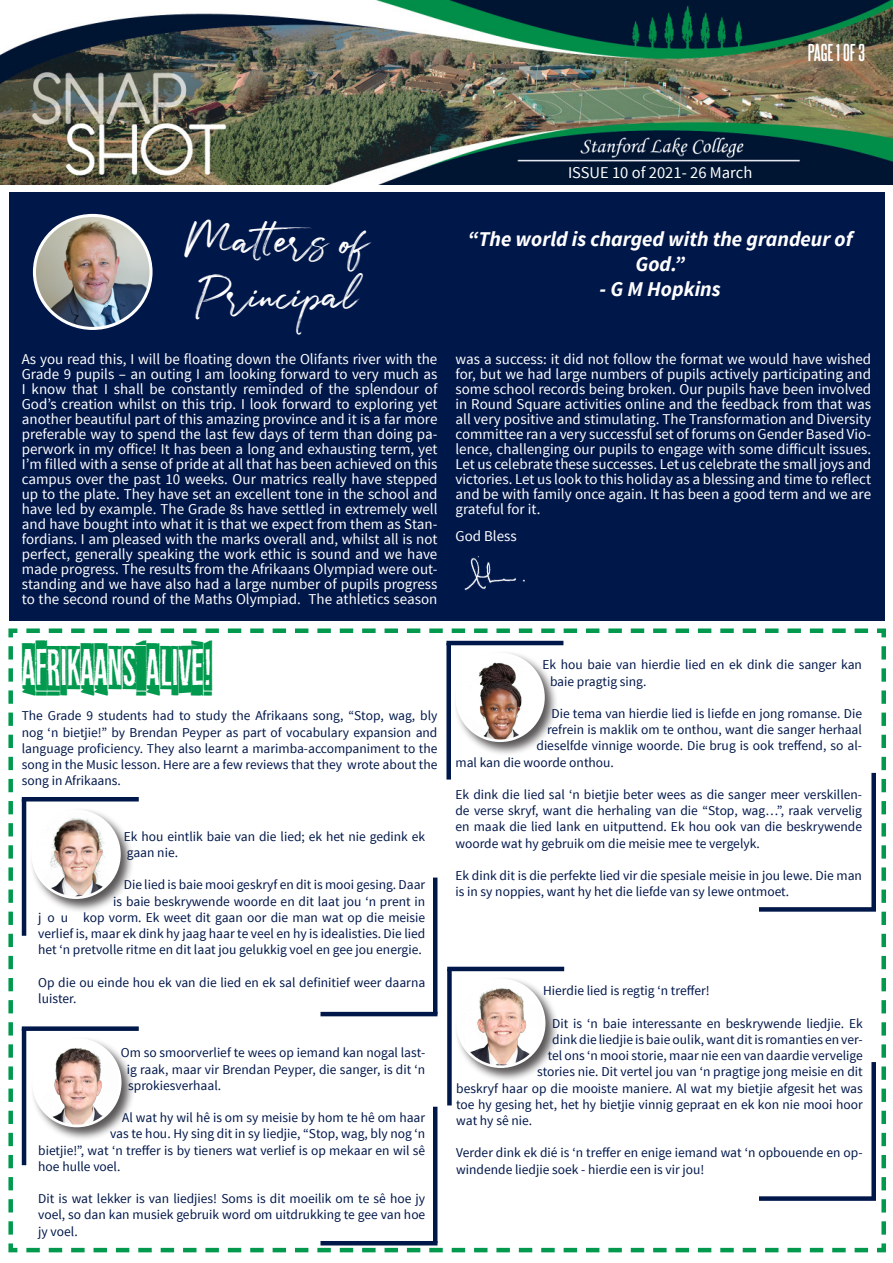
<style>
.page{position:relative;width:893px;height:1263px;background:#fff}
.page>*{position:absolute;margin:0;border:0;box-sizing:border-box;transform-origin:0 0}
.t1{font:49.95px/54.9px "Julietta Messie Demo";color:#fff}
.t2{font:49.5px "Cul De Sac";color:#00994e}
.t3{font:italic 700 21px/25.2px "Source Sans Pro";color:#fff;text-align:center}
.t4{font:700 21px "Steelfish Rounded Rg";letter-spacing:-.005em;color:#fff}
.t5{font:16.5px "Source Sans Pro";color:#fff}
.t6{font:15px/15px "Source Sans Pro";color:#fff;text-align:justify}
.t7{font:13.5px/16.2px "Source Sans Pro";color:#00174a}
</style>
<div class="page">
<img style="left:0;top:0;width:893px;height:185px">
<div style="left:9px;top:192px;width:875px;height:428px;background:#00174a"></div>
<img style="left:34px;top:215px;width:115px;height:113px">
<div style="left:33px;top:214px;width:120px;height:116px;border:3px solid #fff;border-radius:50%"></div>
<img style="left:464px;top:556px;width:60px;height:35px">
<svg style="left:8px;top:628px;width:878px;height:625px"></svg>
<div style="left:29px;top:807px;width:106px;height:106px;background:#231f20;opacity:.75"></div>
<img style="left:33px;top:811px;width:86px;height:87px;border-radius:43px">
<div style="left:31px;top:810px;width:90px;height:89px;border:3px solid #fff;border-radius:50%"></div>
<hr style="left:22px;top:799px;width:4px;height:137px;background:#00174a">
<hr style="left:22px;top:797px;width:117px;height:4px;background:#00174a">
<hr style="left:433px;top:877px;width:4px;height:137px;background:#00174a">
<hr style="left:320px;top:1012px;width:117px;height:4px;background:#00174a">
<div style="left:446px;top:643px;width:5px;height:136px;background:#00174a"></div>
<hr style="left:446px;top:641px;width:117px;height:4px;background:#00174a">
<div style="left:454px;top:651px;width:105px;height:105px;background:#231f20;opacity:.75"></div>
<img style="left:457px;top:654px;width:86px;height:87px;border-radius:43px">
<div style="left:455px;top:653px;width:90px;height:89px;border:3px solid #fff;border-radius:50%"></div>
<div style="left:871px;top:773px;width:5px;height:136px;background:#00174a"></div>
<div style="left:759px;top:907px;width:117px;height:5px;background:#00174a"></div>
<hr style="left:22px;top:1029px;width:4px;height:136px;background:#00174a">
<div style="left:22px;top:1026px;width:117px;height:5px;background:#00174a"></div>
<div style="left:30px;top:1036px;width:105px;height:105px;background:#231f20;opacity:.75"></div>
<img style="left:34px;top:1039px;width:86px;height:87px;border-radius:43px">
<div style="left:32px;top:1038px;width:90px;height:89px;border:3px solid #fff;border-radius:50%"></div>
<hr style="left:433px;top:1107px;width:4px;height:136px;background:#00174a">
<hr style="left:320px;top:1241px;width:117px;height:4px;background:#00174a">
<div style="left:447px;top:969px;width:5px;height:136px;background:#00174a"></div>
<hr style="left:447px;top:967px;width:117px;height:4px;background:#00174a">
<div style="left:454px;top:977px;width:105px;height:105px;background:#231f20;opacity:.75"></div>
<img style="left:457px;top:980px;width:87px;height:87px;border-radius:43px">
<div style="left:456px;top:979px;width:89px;height:89px;border:3px solid #fff;border-radius:50%"></div>
<div style="left:871px;top:1062px;width:5px;height:136px;background:#00174a"></div>
<div style="left:759px;top:1196px;width:117px;height:5px;background:#00174a"></div>
<p class="t5" style="left:568px;top:162px;width:186px">ISSUE 10 of 2021- 26 March</p>
<p class="t4" style="left:808px;top:38px;width:59px">PAGE 1 OF 3</p>
<p class="t1" style="left:185px;top:208px;width:184px">Matters of<br>Principal</p>
<p class="t6" style="left:22px;top:352px;width:417px">As you read this, I will be floating down the Olifants river with the Grade 9 pupils – an outing I am looking forward to very much as I know that I shall be constantly reminded of the splendour of God’s creation whilst on this trip. I look forward to exploring yet another beautiful part of this amazing province and it is a far more preferable way to spend the last few days of term than doing pa&shy;perwork in my office! It has been a long and exhausting term, yet I’m filled with a sense of pride at all that has been achieved on this campus over the past 10 weeks. Our matrics really have stepped up to the plate. They have set an excellent tone in the school and have led by example. The Grade 8s have settled in extremely well and have bought into what it is that we expect from them as Stan&shy;fordians. I am pleased with the marks overall and, whilst all is not perfect, generally speaking the work ethic is sound and we have made progress. The results from the Afrikaans Olympiad were out&shy;standing and we have also had a large number of pupils progress to the second round of the Maths Olympiad. The athletics season</p>
<p class="t6" style="left:455px;top:352px;width:417px">was a success: it did not follow the format we would have wished for, but we had large numbers of pupils actively participating and some school records being broken. Our pupils have been involved in Round Square activities online and the feedback from that was all very positive and stimulating. The Transformation and Diversity committee ran a very successful set of forums on Gender Based Vio&shy;lence, challenging our pupils to engage with some difficult issues.<br>Let us celebrate these successes. Let us celebrate the small joys and victories. Let us look to this holiday as a blessing and time to reflect and be with family once again. It has been a good term and we are grateful for it.</p>
<p class="t3" style="left:468px;top:226px;width:386px">“The world is charged with the grandeur of<br>God.”</p>
<p class="t3" style="left:600px;top:277px;width:123px">- G M Hopkins</p>
<p class="t6" style="left:455px;top:529px;width:63px">God Bless</p>
<p class="t2" style="left:22px;top:639px;width:192px">AFRIKAANS ALIVE!</p>
<p class="t7" style="left:22px;top:708px;width:417px;text-align:justify">The Grade 9 students had to study the Afrikaans song, “Stop, wag, bly nog ‘n bietjie!” by Brendan Peyper as part of vocabulary expansion and language proficiency. They also learnt a marimba-accompaniment to the song in the Music lesson. Here are a few reviews that they wrote about the song in Afrikaans.</p>
<p class="t7" style="left:124px;top:828px;width:303px">Ek hou eintlik baie van die lied; ek het nie gedink ek gaan nie.</p>
<p class="t7" style="left:38px;top:877px;width:389px;text-align:right">Die lied is baie mooi geskryf en dit is mooi gesing. Daar<br>is baie beskrywende woorde en dit laat jou ‘n prent in<br>j o u kop vorm. Ek weet dit gaan oor die man wat op die meisie verlief is, maar ek dink hy jaag haar te veel en hy is idealisties. Die lied het ‘n pretvolle ritme en dit laat jou gelukkig voel en gee jou energie.</p>
<p class="t7" style="left:38px;top:974px;width:389px">Op die ou einde hou ek van die lied en ek sal definitief weer daarna luister.</p>
<p class="t7" style="left:127px;top:1045px;width:300px;text-align:justify;text-indent:-6px">Om so smoorverlief te wees op iemand kan nogal last&shy;ig raak, maar vir Brendan Peyper, die sanger, is dit ‘n sprokiesverhaal.</p>
<p class="t7" style="left:122px;top:1110px;width:304px">Al wat hy wil hê is om sy meisie by hom te hê om haar</p>
<p class="t7" style="left:110px;top:1126px;width:317px">vas te hou. Hy sing dit in sy liedjie, “Stop, wag, bly nog ‘n</p>
<p class="t7" style="left:38px;top:1142px;width:388px">bietjie!”, wat ‘n treffer is by tieners wat verlief is op mekaar en wil sê</p>
<p class="t7" style="left:38px;top:1158px;width:84px">hoe hulle voel.</p>
<p class="t7" style="left:38px;top:1191px;width:389px;text-align:justify">Dit is wat lekker is van liedjies! Soms is dit moeilik om te sê hoe jy voel, so dan kan musiek gebruik word om uitdrukking te gee van hoe jy voel.</p>
<p class="t7" style="left:550px;top:657px;width:314px;text-indent:-8px">Ek hou baie van hierdie lied en ek dink die sanger kan baie pragtig sing.</p>
<p class="t7" style="left:551px;top:706px;width:312px">Die tema van hierdie lied is liefde en jong romanse. Die</p>
<p class="t7" style="left:547px;top:722px;width:316px">refrein is maklik om te onthou, want die sanger herhaal</p>
<p class="t7" style="left:536px;top:738px;width:327px">dieselfde vinnige woorde. Die brug is ook treffend, so al-</p>
<p class="t7" style="left:455px;top:754px;width:160px">mal kan die woorde onthou.</p>
<p class="t7" style="left:455px;top:787px;width:408px;text-align:justify">Ek dink die lied sal ‘n bietjie beter wees as die sanger meer verskillen&shy;de verse skryf, want die herhaling van die “Stop, wag…”, raak vervelig en maak die lied lank en uitputtend. Ek hou ook van die beskrywende woorde wat hy gebruik om die meisie mee te vergelyk.</p>
<p class="t7" style="left:455px;top:868px;width:408px">Ek dink dit is die perfekte lied vir die spesiale meisie in jou lewe. Die man is in sy noppies, want hy het die liefde van sy lewe ontmoet.</p>
<p class="t7" style="left:543px;top:983px;width:168px">Hierdie lied is regtig ‘n treffer!</p>
<p class="t7" style="left:552px;top:1015px;width:312px">Dit is ‘n baie interessante en beskrywende liedjie. Ek</p>
<p class="t7" style="left:552px;top:1032px;width:312px">dink die liedjie is baie oulik, want dit is romanties en ver-</p>
<p class="t7" style="left:548px;top:1048px;width:317px">tel ons ‘n mooi storie, maar nie een van daardie vervelige</p>
<p class="t7" style="left:537px;top:1064px;width:327px">stories nie. Dit vertel jou van ‘n pragtige jong meisie en dit</p>
<p class="t7" style="left:456px;top:1080px;width:408px">beskryf haar op die mooiste maniere. Al wat my bietjie afgesit het was</p>
<p class="t7" style="left:456px;top:1096px;width:408px">toe hy gesing het, het hy bietjie vinnig gepraat en ek kon nie mooi hoor</p>
<p class="t7" style="left:456px;top:1113px;width:77px">wat hy sê nie.</p>
<p class="t7" style="left:456px;top:1145px;width:408px">Verder dink ek dié is ‘n treffer en enige iemand wat ‘n opbouende en op&shy;windende liedjie soek - hierdie een is vir jou!</p>
</div>
